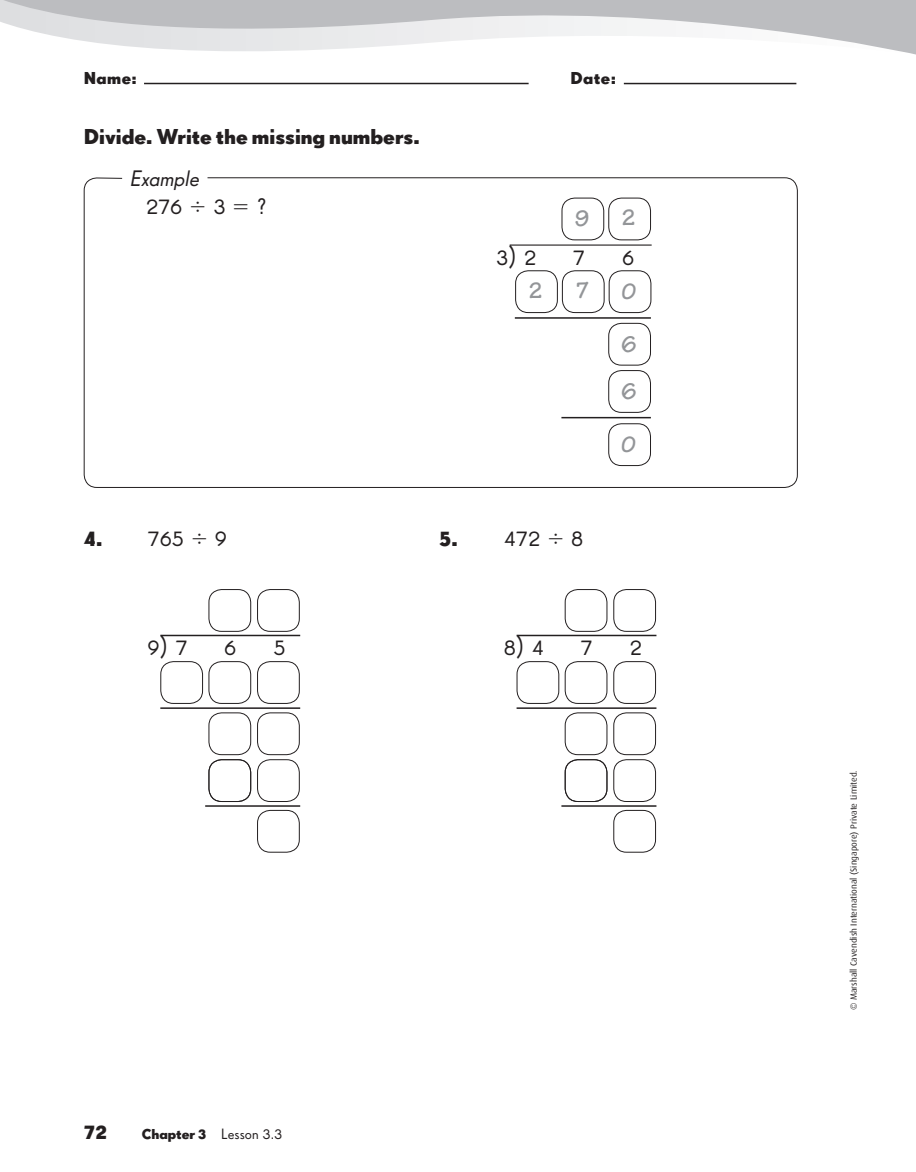
<style>
.page{position:relative;width:916px;height:1172px;background:#fff}
.page>*{position:absolute;margin:0;border:0;box-sizing:border-box;transform-origin:0 0}
.t1{font:700 24px/52.5px "Tekton";color:#939598}
.t2{font:22.5px "Drescher Grotesk MC Bold";color:#231f20}
.t3{font:22.5px "Drescher Grotesk MC";color:#231f20}
.t4{font:italic 22.5px/28.2px "Drescher Grotesk MC";color:#231f20}
.t5{font:700 21px "Drescher Grotesk BT";color:#231f20}
.t6{font:18px "Drescher Grotesk MC Bold";letter-spacing:.025em;color:#231f20}
.t7{font:15px "Drescher Grotesk MC";color:#231f20}
.t8{font:9px "Dax";color:#231f20}
.s1{font-style:normal}
.s2{font-family:"Mathematical Pi 1";font-style:normal}
.s3{font-size:28.5px}
.s4{font-family:"Drescher Grotesk MC Bold"}
.s5{font-family:"Mathematical Pi 1"}
</style>
<div class="page">
<hr style="left:144px;top:83px;width:385px;height:1px;background:#231f20">
<hr style="left:624px;top:83px;width:172px;height:1px;background:#231f20">
<svg style="left:0;top:0;width:916px;height:55px"></svg>
<hr style="left:515px;top:317px;width:136px;height:1px;background:#231f20">
<div style="left:515px;top:270px;width:43px;height:43px;border:1px solid #231f20;border-radius:13px"></div>
<div style="left:562px;top:270px;width:42px;height:43px;border:1px solid #231f20;border-radius:13px"></div>
<div style="left:609px;top:270px;width:42px;height:43px;border:1px solid #231f20;border-radius:13px"></div>
<hr style="left:561px;top:417px;width:90px;height:1px;background:#231f20">
<div style="left:608px;top:323px;width:43px;height:42px;border:1px solid #231f20;border-radius:13px"></div>
<div style="left:608px;top:370px;width:43px;height:42px;border:1px solid #231f20;border-radius:13px"></div>
<div style="left:608px;top:423px;width:43px;height:43px;border:1px solid #231f20;border-radius:13px"></div>
<div style="left:608px;top:198px;width:43px;height:42px;border:1px solid #231f20;border-radius:13px"></div>
<div style="left:562px;top:198px;width:42px;height:42px;border:1px solid #231f20;border-radius:13px"></div>
<hr style="left:510px;top:244px;width:142px;height:1px;background:#231f20">
<hr style="left:160px;top:634px;width:140px;height:2px;background:#231f20">
<hr style="left:160px;top:707px;width:140px;height:1px;background:#231f20">
<hr style="left:205px;top:805px;width:95px;height:1px;background:#231f20">
<div style="left:209px;top:589px;width:42px;height:42px;border:1px solid #231f20;border-radius:13px"></div>
<div style="left:209px;top:661px;width:42px;height:42px;border:1px solid #231f20;border-radius:13px"></div>
<div style="left:209px;top:712px;width:42px;height:42px;border:1px solid #231f20;border-radius:13px"></div>
<div style="left:160px;top:661px;width:43px;height:42px;border:1px solid #231f20;border-radius:13px"></div>
<div style="left:257px;top:589px;width:43px;height:42px;border:1px solid #231f20;border-radius:13px"></div>
<div style="left:257px;top:661px;width:43px;height:42px;border:1px solid #231f20;border-radius:13px"></div>
<div style="left:257px;top:712px;width:43px;height:42px;border:1px solid #231f20;border-radius:13px"></div>
<div style="left:257px;top:809px;width:43px;height:43px;border:1px solid #231f20;border-radius:13px"></div>
<div style="left:257px;top:759px;width:43px;height:42px;border:1px solid #231f20;border-radius:13px"></div>
<div style="left:209px;top:759px;width:42px;height:42px;border:1px solid #231f20;border-radius:13px"></div>
<hr style="left:517px;top:634px;width:139px;height:2px;background:#231f20">
<hr style="left:517px;top:707px;width:139px;height:1px;background:#231f20">
<hr style="left:561px;top:805px;width:95px;height:1px;background:#231f20">
<div style="left:565px;top:589px;width:42px;height:42px;border:1px solid #231f20;border-radius:13px"></div>
<div style="left:565px;top:661px;width:42px;height:42px;border:1px solid #231f20;border-radius:13px"></div>
<div style="left:565px;top:712px;width:42px;height:42px;border:1px solid #231f20;border-radius:13px"></div>
<div style="left:517px;top:661px;width:42px;height:42px;border:1px solid #231f20;border-radius:13px"></div>
<div style="left:613px;top:589px;width:43px;height:42px;border:1px solid #231f20;border-radius:13px"></div>
<div style="left:613px;top:661px;width:43px;height:42px;border:1px solid #231f20;border-radius:13px"></div>
<div style="left:613px;top:712px;width:43px;height:42px;border:1px solid #231f20;border-radius:13px"></div>
<div style="left:613px;top:809px;width:43px;height:43px;border:1px solid #231f20;border-radius:13px"></div>
<div style="left:613px;top:759px;width:43px;height:42px;border:1px solid #231f20;border-radius:13px"></div>
<div style="left:565px;top:759px;width:42px;height:42px;border:1px solid #231f20;border-radius:13px"></div>
<h3 class="t6" style="left:84px;top:67px;width:54px">Name:</h3>
<h3 class="t6" style="left:570px;top:67px;width:47px">Date:</h3>
<h2 class="t2" style="left:84px;top:123px;width:337px">Divide. Write the missing numbers.</h2>
<h2 class="t4" style="left:146px;top:164px;width:123px;text-indent:-17px">Example<br><span class="s1">276</span> <span class="s2">4</span> <span class="s1">3</span> <span class="s2">5</span> <span class="s1">?</span></h2>
<h1 class="t1" style="left:575px;top:192px;width:16px">9</h1>
<h1 class="t1" style="left:622px;top:191px;width:14px">2</h1>
<h2 class="t3" style="left:496px;top:245px;width:42px">3<span class="s3">)</span> 2</h2>
<h2 class="t3" style="left:573px;top:245px;width:14px">7</h2>
<h2 class="t3" style="left:622px;top:245px;width:14px">6</h2>
<h1 class="t1" style="left:529px;top:264px;width:14px">2</h1>
<h1 class="t1" style="left:576px;top:264px;width:13px">7</h1>
<h1 class="t1" style="left:621px;top:265px;width:17px">0<br>6</h1>
<h1 class="t1" style="left:621px;top:365px;width:17px">6</h1>
<h1 class="t1" style="left:621px;top:418px;width:17px">0</h1>
<h2 class="t3" style="left:84px;top:526px;width:145px"><span class="s4">4.</span> 765 <span class="s5">4</span> 9</h2>
<h2 class="t3" style="left:439px;top:526px;width:145px"><span class="s4">5.</span> 472 <span class="s5">4</span> 8</h2>
<h2 class="t3" style="left:148px;top:635px;width:42px">9<span class="s3">)</span> 7</h2>
<h2 class="t3" style="left:224px;top:635px;width:14px">6</h2>
<h2 class="t3" style="left:273px;top:635px;width:14px">5</h2>
<h2 class="t3" style="left:504px;top:635px;width:42px">8<span class="s3">)</span> 4</h2>
<h2 class="t3" style="left:580px;top:635px;width:14px">7</h2>
<h2 class="t3" style="left:630px;top:635px;width:14px">2</h2>
<h3 class="t5" style="left:84px;top:1119px;width:24px">72</h3>
<h3 class="t7" style="left:142px;top:1125px;width:142px"><span class="s4">Chapter 3</span> Lesson 3.3</h3>
<p class="t8" style="left:849px;top:1009px;width:241px;rotate:-90deg">© Marshall Cavendish International (Singapore) Private Limited.</p>
</div>
